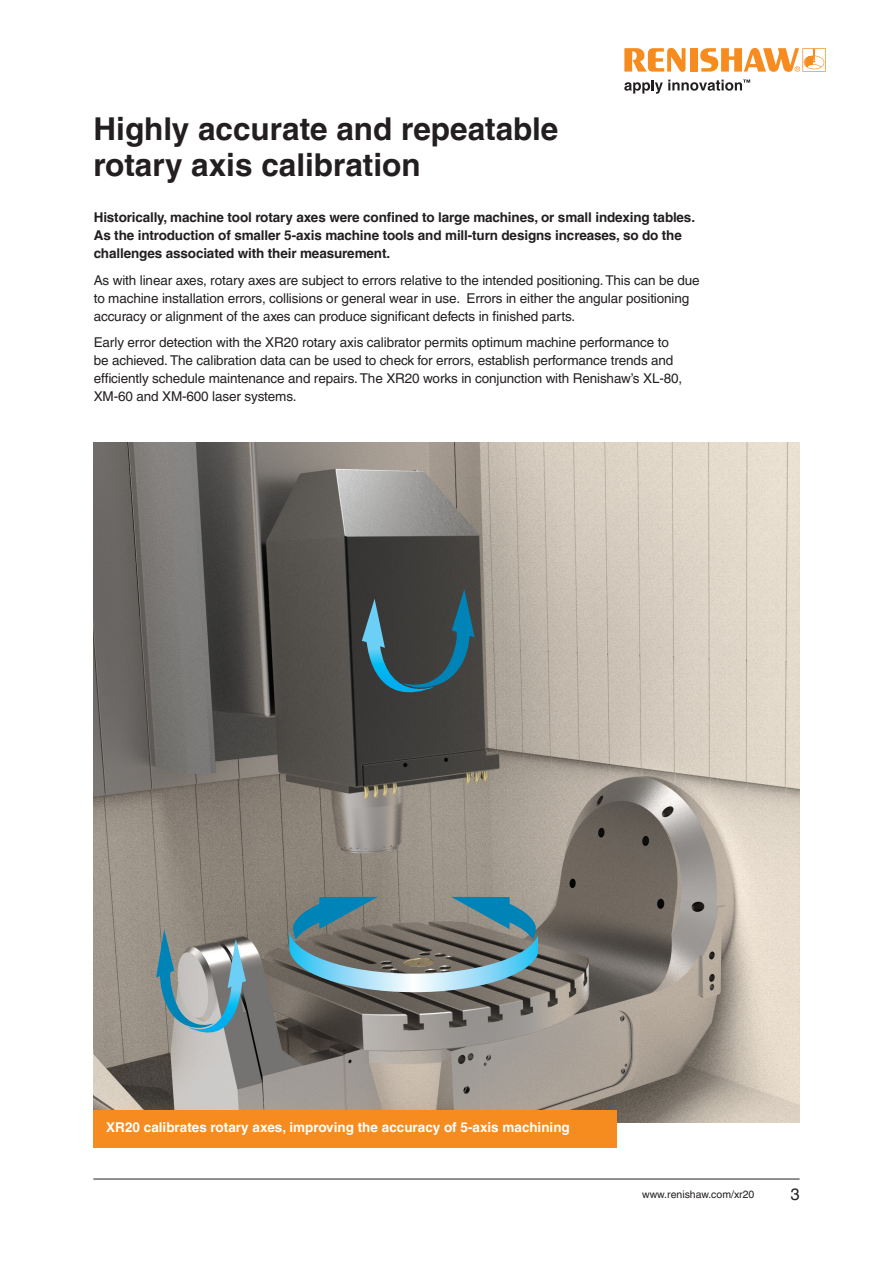
<style>
.page{position:relative;width:893px;height:1263px;background:#fff}
.page>*{position:absolute;margin:0;border:0;box-sizing:border-box;transform-origin:0 0}
.Inside_Headline_24pt{font:700 31.5px/36px "Helvetica LT Pro";color:#231f20}
.t1{font:16.5px "Helvetica LT Pro";color:#231f20}
.Body_Text_9pt{font:13.5px/18px "Helvetica LT Pro";letter-spacing:-.01em;color:#231f20}
.Body_Text_9pt-2{font:700 13.5px/18px "Helvetica LT Pro";letter-spacing:-.01em;color:#231f20}
.Caption_box_text{font:700 13.5px "Helvetica LT Pro";color:#fff}
.t2{font:10.5px "Helvetica LT Pro";color:#231f20}
</style>
<div class="page">
<hr style="left:93px;top:1179px;width:707px;height:1px;background:#231f20">
<img style="left:94px;top:442px;width:705px;height:681px">
<div style="left:94px;top:1110px;width:523px;height:37px;background:#f68c1f"></div>
<svg style="left:289px;top:897px;width:249px;height:95px;background:#6f878c"></svg>
<svg style="left:156px;top:929px;width:90px;height:122px;background:#8ca0a4"></svg>
<svg style="left:362px;top:589px;width:112px;height:122px;background:#384f55"></svg>
<svg style="left:624px;top:48px;width:61px;height:24px"></svg>
<div style="left:690px;top:48px;width:7px;height:24px;background:#f68c1f"></div>
<svg style="left:700px;top:48px;width:126px;height:24px"></svg>
<svg style="left:624px;top:80px;width:126px;height:14px"></svg>
<p class="Inside_Headline_24pt" style="left:94px;top:111px;width:466px">Highly accurate and repeatable rotary axis calibration</p>
<p class="Body_Text_9pt-2" style="left:94px;top:209px;width:603px">Historically, machine tool rotary axes were confined to large machines, or small indexing tables.<br>As the introduction of smaller 5-axis machine tools and mill-turn designs increases, so do the challenges associated with their measurement.</p>
<p class="Body_Text_9pt" style="left:94px;top:271px;width:607px">As with linear axes, rotary axes are subject to errors relative to the intended positioning. This can be due to machine installation errors, collisions or general wear in use. Errors in either the angular positioning accuracy or alignment of the axes can produce significant defects in finished parts.</p>
<p class="Body_Text_9pt" style="left:94px;top:334px;width:590px">Early error detection with the XR20 rotary axis calibrator permits optimum machine performance to be achieved. The calibration data can be used to check for errors, establish performance trends and efficiently schedule maintenance and repairs. The XR20 works in conjunction with Renishaw’s XL-80, XM-60 and XM-600 laser systems.</p>
<p class="Caption_box_text" style="left:106px;top:1119px;width:465px">XR20 calibrates rotary axes, improving the accuracy of 5-axis machining</p>
<p class="t2" style="left:642px;top:1188px;width:114px">www.renishaw.com/xr20</p>
<p class="t1" style="left:790px;top:1185px;width:11px">3</p>
</div>
